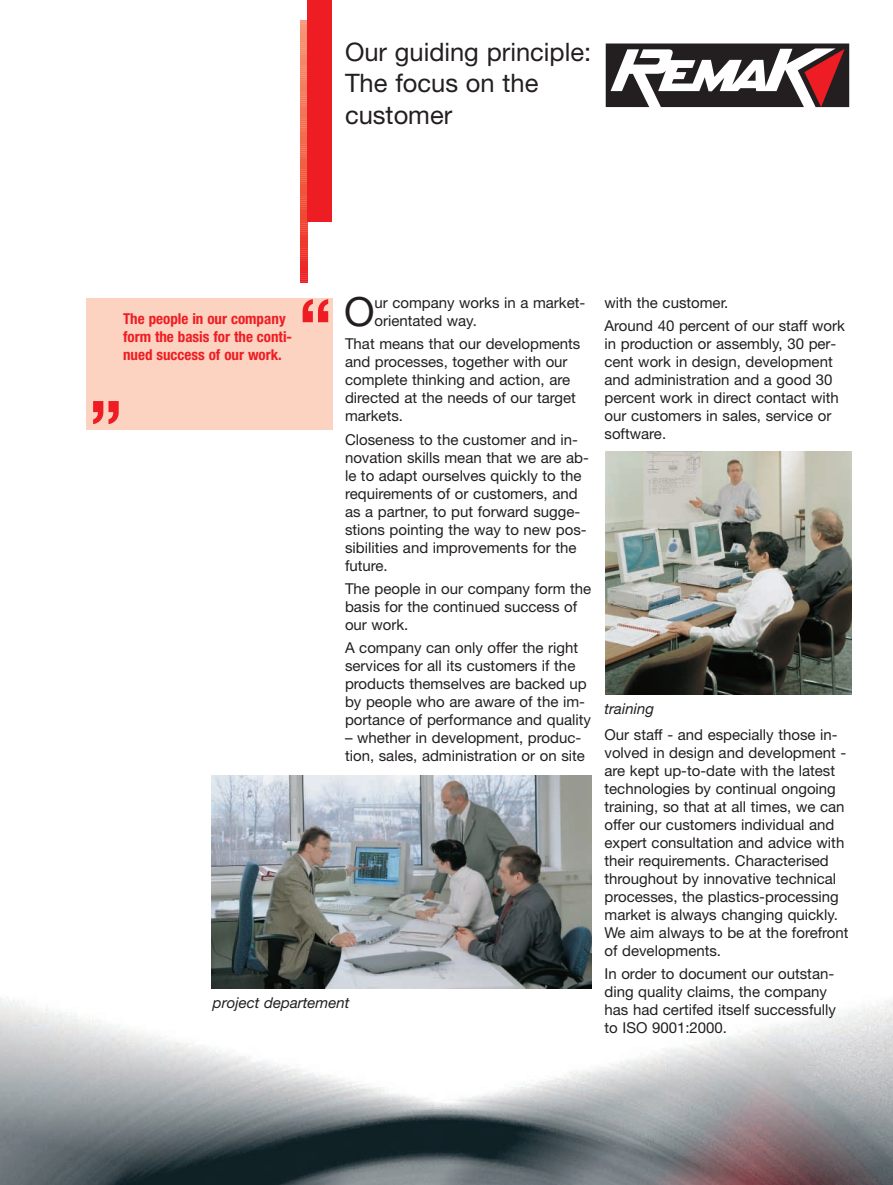
<style>
.page{position:relative;width:893px;height:1185px;background:#fff}
.page>*{position:absolute;margin:0;border:0;box-sizing:border-box;transform-origin:0 0}
.t1{font:700 72px "Helvetica Neue";color:#ee1d23}
.t2{font:40.2px "Helvetica Neue";color:#231f20}
.t3{font:25.5px/31.5px "Helvetica Neue";color:#231f20}
.t4{font:15px/18px "Helvetica Neue";color:#231f20}
.t5{font:700 condensed 15px/18px "Helvetica Neue";color:#ee1d23}
.t6{font:italic 15px "Helvetica Neue";color:#231f20}
</style>
<div class="page">
<img style="left:1px;top:998px;width:891px;height:187px">
<svg style="left:605px;top:44px;width:244px;height:63px"></svg>
<svg style="left:300px;top:20px;width:8px;height:263px;background:#f15e4a"></svg>
<div style="left:308px;top:0;width:24px;height:221px;background:#ee1d23"></div>
<div style="left:86px;top:298px;width:247px;height:131px;background:#fcd2c0"></div>
<img style="left:605px;top:452px;width:246px;height:243px">
<img style="left:211px;top:775px;width:380px;height:214px">
<h3 class="t3" style="left:345px;top:38px;width:247px">Our guiding principle:<br>The focus on the customer</h3>
<p class="t5" style="left:123px;top:311px;width:171px">The people in our company form the basis for the conti&shy;nued success of our work.</p>
<h1 class="t1" style="left:299px;top:299px;width:35px">“</h1>
<h1 class="t1" style="left:89px;top:361px;width:35px">„</h1>
<h2 class="t2" style="left:344px;top:298px;width:32px">O</h2>
<p class="t4" style="left:374px;top:295px;width:212px">ur company works in a market&shy;orientated way.</p>
<p class="t4" style="left:345px;top:337px;width:237px">That means that our developments and processes, together with our complete thinking and action, are directed at the needs of our target markets.</p>
<p class="t4" style="left:345px;top:432px;width:245px">Closeness to the customer and in&shy;novation skills mean that we are ab&shy;le to adapt ourselves quickly to the requirements of or customers, and as a partner, to put forward sugge&shy;stions pointing the way to new pos&shy;sibilities and improvements for the future.</p>
<p class="t4" style="left:345px;top:581px;width:248px">The people in our company form the basis for the continued success of our work.</p>
<p class="t4" style="left:345px;top:640px;width:247px">A company can only offer the right services for all its customers if the products themselves are backed up by people who are aware of the im&shy;portance of performance and quality</p>
<p class="t4" style="left:345px;top:730px;width:241px">– whether in development, produc&shy;tion, sales, administration or on site</p>
<p class="t6" style="left:213px;top:997px;width:138px">project departement</p>
<p class="t4" style="left:604px;top:293px;width:242px;line-height:23.1px">with the customer.<br>Around 40 percent of our staff work</p>
<p class="t4" style="left:604px;top:337px;width:236px">in production or assembly, 30 per&shy;cent work in design, development and administration and a good 30 percent work in direct contact with our customers in sales, service or software.</p>
<p class="t6" style="left:604px;top:704px;width:51px">training</p>
<p class="t4" style="left:604px;top:727px;width:245px">Our staff - and especially those in&shy;volved in design and development - are kept up-to-date with the latest technologies by continual ongoing training, so that at all times, we can offer our customers individual and expert consultation and advice with their requirements. Characterised throughout by innovative technical processes, the plastics-processing market is always changing quickly.<br>We aim always to be at the forefront of developments.</p>
<p class="t4" style="left:604px;top:966px;width:233px">In order to document our outstan&shy;ding quality claims, the company has had certifed itself successfully to ISO 9001:2000.</p>
</div>
